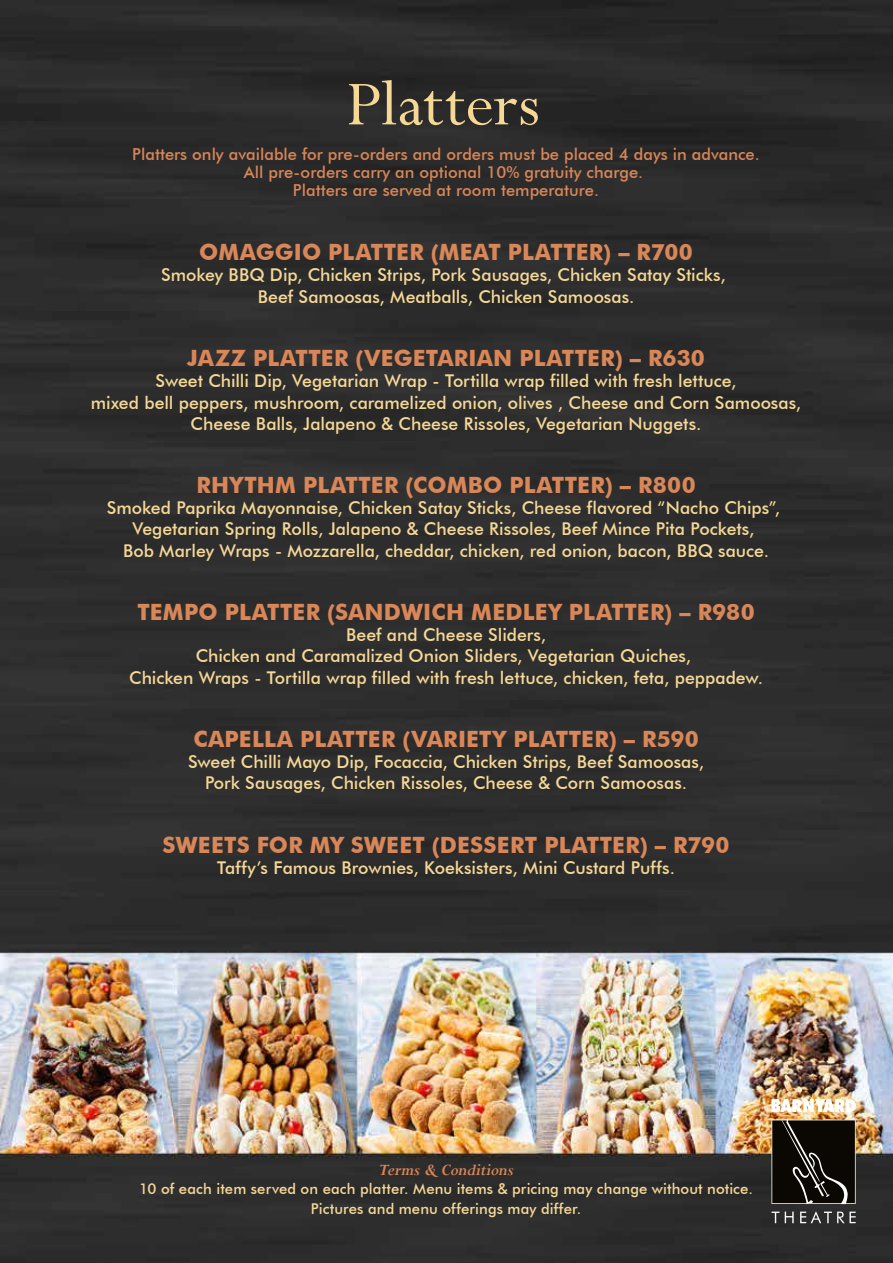
<style>
.page{position:relative;width:893px;height:1263px;background:#fff}
.page>*{position:absolute;margin:0;border:0;box-sizing:border-box;transform-origin:0 0}
.t1{font:70.35px "Perpetua";letter-spacing:.005em;color:#f6d896}
.t2{font:700 22.5px "Futura BT";letter-spacing:.01em;color:#d98658}
.t3{font:italic 700 18px "Perpetua";letter-spacing:-.015em;color:#d98658}
.t4{font:500 17.55px/21.1px "Futura BT";color:#f6d896;text-align:center}
.t5{font:500 16.5px/18px "Futura BT";color:#d98658;text-align:center}
.t6{font:500 14.85px/19.5px "Futura BT";letter-spacing:.01em;color:#f6d896;text-align:center}
</style>
<div class="page">
<img style="left:0;top:0;width:893px;height:1263px">
<svg style="left:771px;top:1118px;width:85px;height:86px;background:#2a251f"></svg>
<svg style="left:771px;top:1098px;width:85px;height:14px"></svg>
<svg style="left:771px;top:1211px;width:8px;height:12px"></svg>
<svg style="left:785px;top:1211px;width:9px;height:12px"></svg>
<svg style="left:800px;top:1211px;width:56px;height:12px"></svg>
<h1 class="t1" style="left:346px;top:60px;width:195px">Platters</h1>
<p class="t5" style="left:132px;top:145px;width:629px">Platters only available for pre-orders and orders must be placed 4 days in advance.<br>All pre-orders carry an optional 10% gratuity charge.<br>Platters are served at room temperature.</p>
<p class="t2" style="left:199px;top:239px;width:495px">OMAGGIO PLATTER (MEAT PLATTER) – R700</p>
<p class="t4" style="left:161px;top:264px;width:566px">Smokey BBQ Dip, Chicken Strips, Pork Sausages, Chicken Satay Sticks,<br>Beef Samoosas, Meatballs, Chicken Samoosas.</p>
<p class="t2" style="left:187px;top:345px;width:519px">JAZZ PLATTER (VEGETARIAN PLATTER) – R630</p>
<p class="t4" style="left:91px;top:370px;width:712px">Sweet Chilli Dip, Vegetarian Wrap - Tortilla wrap filled with fresh lettuce,<br>mixed bell peppers, mushroom, caramelized onion, olives , Cheese and Corn Samoosas,<br>Cheese Balls, Jalapeno &amp; Cheese Rissoles, Vegetarian Nuggets.</p>
<p class="t2" style="left:196px;top:472px;width:501px">RHYTHM PLATTER (COMBO PLATTER) – R800</p>
<p class="t4" style="left:107px;top:497px;width:675px">Smoked Paprika Mayonnaise, Chicken Satay Sticks, Cheese flavored “Nacho Chips”,<br>Vegetarian Spring Rolls, Jalapeno &amp; Cheese Rissoles, Beef Mince Pita Pockets,<br>Bob Marley Wraps - Mozzarella, cheddar, chicken, red onion, bacon, BBQ sauce.</p>
<p class="t2" style="left:137px;top:598px;width:619px">TEMPO PLATTER (SANDWICH MEDLEY PLATTER) – R980</p>
<p class="t4" style="left:129px;top:624px;width:635px">Beef and Cheese Sliders,<br>Chicken and Caramalized Onion Sliders, Vegetarian Quiches,<br>Chicken Wraps - Tortilla wrap filled with fresh lettuce, chicken, feta, peppadew.</p>
<p class="t2" style="left:193px;top:725px;width:507px">CAPELLA PLATTER (VARIETY PLATTER) – R590</p>
<p class="t4" style="left:188px;top:751px;width:517px">Sweet Chilli Mayo Dip, Focaccia, Chicken Strips, Beef Samoosas,<br>Pork Sausages, Chicken Rissoles, Cheese &amp; Corn Samoosas.</p>
<p class="t2" style="left:163px;top:831px;width:568px">SWEETS FOR MY SWEET (DESSERT PLATTER) – R790</p>
<p class="t4" style="left:217px;top:857px;width:459px">Taffy’s Famous Brownies, Koeksisters, Mini Custard Puffs.</p>
<p class="t3" style="left:378px;top:1158px;width:137px">Terms &amp; Conditions</p>
<p class="t6" style="left:139px;top:1179px;width:615px">10 of each item served on each platter. Menu items &amp; pricing may change without notice.<br>Pictures and menu offerings may differ.</p>
</div>
